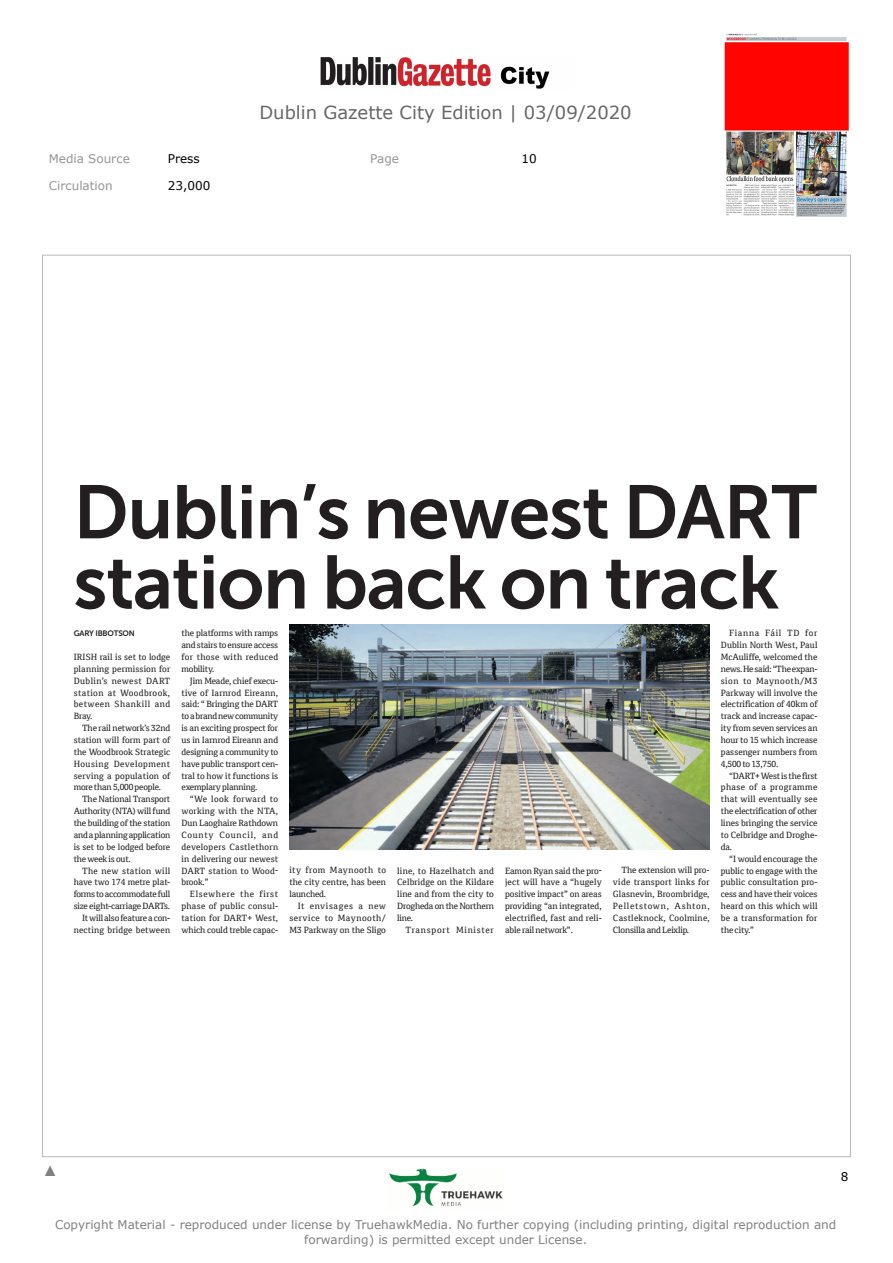
<style>
.page{position:relative;width:893px;height:1263px;background:#fff}
.page>*{position:absolute;margin:0;border:0;box-sizing:border-box;transform-origin:0 0}
.t1{font:75.15px/70.2px "Museo Sans 700";letter-spacing:-.015em;color:#231f20}
.t2{font:18px "Verdana";color:#666}
.t3{font:15px "Times New Roman";color:#808080}
.t4{font:12px/14.4px "Verdana";color:#808080;text-align:center}
.t5{font:12px "Verdana";color:#939598}
.t6{font:12px "Verdana";color:#000}
.t7{font:8.7px/11.9px "Cordale";color:#231f20;text-align:justify}
.t8{font:8.7px/11.9px "Cordale";letter-spacing:-.02em;color:#231f20;text-align:right}
.t9{font:8.7px "Cordale";letter-spacing:.085em;color:#231f20}
.t10{font:7.95px "Museo Sans 700";letter-spacing:-.02em;color:#231f20}
</style>
<div class="page">
<img style="left:724px;top:33px;width:125px;height:184px">
<img style="left:289px;top:624px;width:421px;height:226px">
<img style="left:320px;top:57px;width:230px;height:32px">
<img style="left:389px;top:1168px;width:114px;height:38px">
<h2 class="t2" style="left:259px;top:101px;width:374px">Dublin Gazette City Edition | 03/09/2020</h2>
<h3 class="t5" style="left:49px;top:151px;width:83px">Media Source</h3>
<h3 class="t6" style="left:168px;top:151px;width:34px">Press</h3>
<h3 class="t5" style="left:370px;top:151px;width:30px">Page</h3>
<h3 class="t6" style="left:522px;top:151px;width:17px">10</h3>
<h3 class="t5" style="left:49px;top:178px;width:66px">Circulation</h3>
<h3 class="t6" style="left:168px;top:178px;width:44px">23,000</h3>
<h1 class="t1" style="left:73px;top:477px;width:745px">Dublin’s newest DART station back on track</h1>
<p class="t10" style="left:74px;top:629px;width:63px">GARY IBBOTSON</p>
<p class="t7" style="left:74px;top:651px;width:98px">IRISH rail is set to lodge planning permission for Dublin’s newest DART station at Woodbrook, between Shankill and Bray.</p>
<p class="t7" style="left:74px;top:722px;width:98px;text-indent:8px">The rail network’s 32nd station will form part of the Woodbrook Strategic Housing Development serving a population of more than 5,000 people.</p>
<p class="t7" style="left:74px;top:793px;width:98px;text-indent:8px">The National Transport Authority (NTA) will fund the building of the station and a planning application is set to be lodged before the week is out.</p>
<p class="t8" style="left:74px;top:865px;width:98px">The new station will have two 174 metre plat&shy;forms to accommodate full size eight-carriage DARTs.<br>It will also feature a con&shy;necting bridge between</p>
<p class="t7" style="left:721px;top:627px;width:98px;text-indent:8px">Fianna Fáil TD for Dublin North West, Paul McAuliffe, welcomed the news. He said: “The expan&shy;sion to Maynooth/M3<br>Parkway will involve the electrification of 40km of track and increase capac&shy;ity from seven services an hour to 15 which increase passenger numbers from 4,500 to 13,750.</p>
<p class="t7" style="left:721px;top:770px;width:98px;text-indent:8px">“DART+ West is the first phase of a programme that will eventually see the electrification of other lines bringing the service to Celbridge and Droghe&shy;da.</p>
<p class="t7" style="left:721px;top:853px;width:98px;text-indent:8px">“I would encourage the public to engage with the public consultation pro&shy;cess and have their voices heard on this which will be a transformation for the city.”</p>
<p class="t7" style="left:182px;top:627px;width:98px">the platforms with ramps and stairs to ensure access for those with reduced mobility.</p>
<p class="t7" style="left:182px;top:675px;width:98px;text-indent:8px">Jim Meade, chief execu&shy;tive of Iarnrod Eireann, said: “ Bringing the DART to a brand new community is an exciting prospect for us in Iarnrod Eireann and designing a community to have public transport cen&shy;tral to how it functions is exemplary planning.</p>
<p class="t7" style="left:182px;top:793px;width:98px;text-indent:8px">“We look forward to working with the NTA, Dun Laoghaire Rathdown County Council, and developers Castlethorn in delivering our newest DART station to Wood&shy;brook.”</p>
<p class="t7" style="left:182px;top:888px;width:98px;text-indent:8px">Elsewhere the first phase of public consul&shy;tation for DART+ West, which could treble capac-</p>
<p class="t7" style="left:505px;top:864px;width:98px">Eamon Ryan said the pro&shy;ject will have a “hugely positive impact” on areas providing “an integrated, electrified, fast and reli&shy;able rail network”.</p>
<p class="t7" style="left:613px;top:864px;width:98px;text-indent:8px">The extension will pro&shy;vide transport links for Glasnevin, Broombridge, Pelletstown, Ashton, Castleknock, Coolmine, Clonsilla and Leixlip.</p>
<p class="t7" style="left:289px;top:864px;width:98px">ity from Maynooth to the city centre, has been launched.</p>
<p class="t7" style="left:289px;top:900px;width:98px;text-indent:8px">It envisages a new service to Maynooth/ M3 Parkway on the Sligo</p>
<p class="t7" style="left:397px;top:864px;width:98px">line, to Hazelhatch and Celbridge on the Kildare line and from the city to Drogheda on the Northern line.</p>
<p class="t9" style="left:406px;top:925px;width:90px">Transport Minister</p>
<h3 class="t3" style="left:43px;top:1163px;width:16px">▲</h3>
<h3 class="t6" style="left:841px;top:1169px;width:9px">8</h3>
<h3 class="t4" style="left:55px;top:1217px;width:783px">Copyright Material - reproduced under license by TruehawkMedia. No further copying (including printing, digital reproduction and forwarding) is permitted except under License.</h3>
</div>
